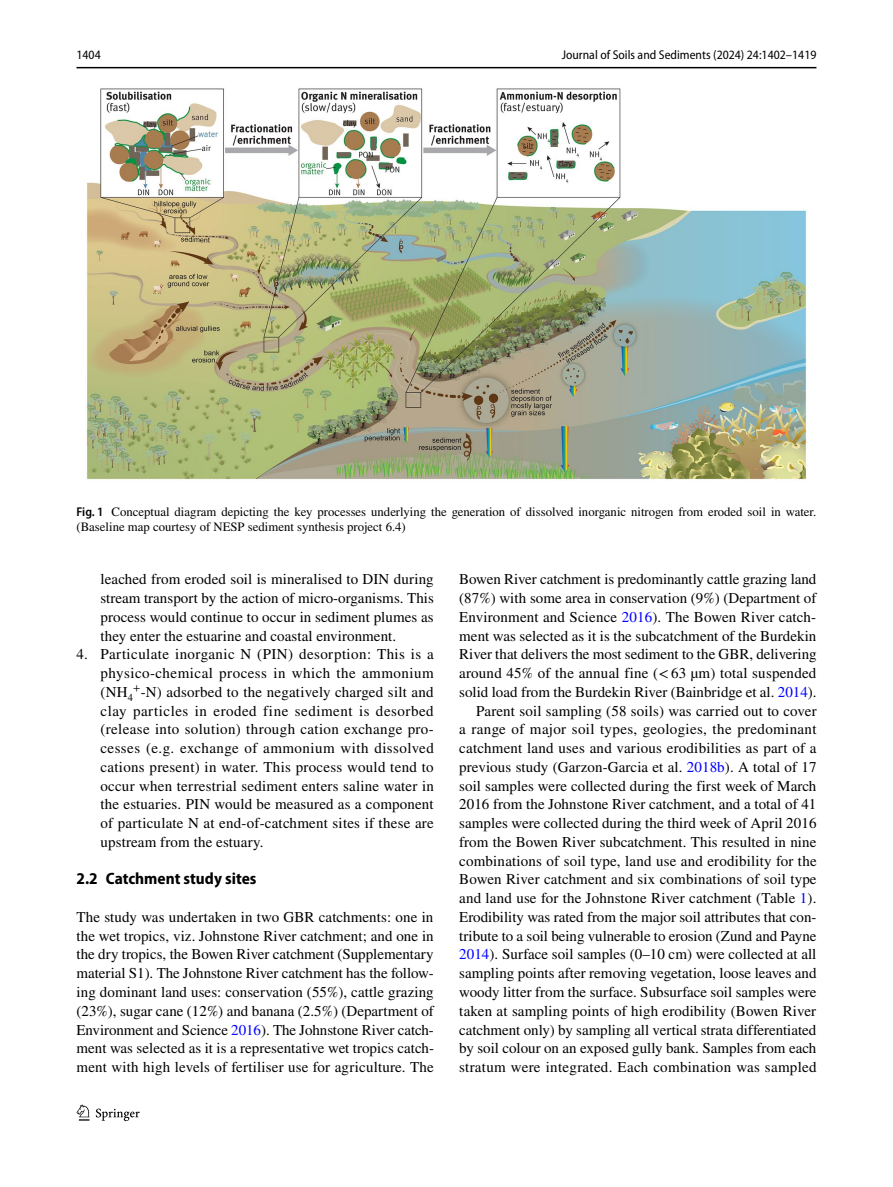
<style>
.page{position:relative;width:893px;height:1187px;background:#fff}
.page>*{position:absolute;margin:0;border:0;box-sizing:border-box;transform-origin:0 0}
.t1{font:700 semi-condensed 16.5px "Myriad Pro";color:#000}
.t2{font:15px/18.8px "STIX";letter-spacing:.005em;color:#000;text-align:justify}
.t3{font:12.75px/15px "STIX";color:#000}
.t4{font:semi-condensed 12.75px "Myriad Pro";color:#000}
.s1{font-family:"Myriad Pro";font-weight:600;font-stretch:semi-condensed}
.s2{color:#00f}
</style>
<div class="page">
<hr style="left:77px;top:67px;width:739px;height:1px;background:#000">
<svg style="left:77px;top:1104px;width:12px;height:16px"></svg>
<svg style="left:96px;top:1108px;width:44px;height:12px"></svg>
<img style="left:86px;top:88px;width:722px;height:392px">
<p class="t4" style="left:77px;top:48px;width:26px">1404</p>
<p class="t4" style="left:562px;top:48px;width:256px">Journal of Soils and Sediments (2024) 24:1402–1419</p>
<p class="t3" style="left:77px;top:505px;width:741px"><span class="s1">Fig. 1</span> Conceptual diagram depicting the key processes underlying the generation of dissolved inorganic nitrogen from eroded soil in water. (Baseline map courtesy of NESP sediment synthesis project 6.4)</p>
<p class="t2" style="left:101px;top:571px;width:335px">leached from eroded soil is mineralised to DIN during stream transport by the action of micro-organisms. This process would continue to occur in sediment plumes as they enter the estuarine and coastal environment.</p>
<p class="t2" style="left:101px;top:646px;width:335px;text-indent:-24px">4. Particulate inorganic N (PIN) desorption: This is a physico-chemical process in which the ammonium (NH<sub>4</sub><sup>+</sup>-N) adsorbed to the negatively charged silt and clay particles in eroded fine sediment is desorbed (release into solution) through cation exchange pro&shy;cesses (e.g. exchange of ammonium with dissolved cations present) in water. This process would tend to occur when terrestrial sediment enters saline water in the estuaries. PIN would be measured as a component of particulate N at end-of-catchment sites if these are upstream from the estuary.</p>
<p class="t1" style="left:77px;top:869px;width:181px">2.2 Catchment study sites</p>
<p class="t2" style="left:77px;top:908px;width:359px">The study was undertaken in two GBR catchments: one in the wet tropics, viz. Johnstone River catchment; and one in the dry tropics, the Bowen River catchment (Supplementary material S1). The Johnstone River catchment has the follow&shy;ing dominant land uses: conservation (55%), cattle grazing (23%), sugar cane (12%) and banana (2.5%) (Department of Environment and Science <span class="s2">2016</span>). The Johnstone River catch&shy;ment was selected as it is a representative wet tropics catch&shy;ment with high levels of fertiliser use for agriculture. The</p>
<p class="t2" style="left:459px;top:571px;width:359px;text-align:right">Bowen River catchment is predominantly cattle grazing land (87%) with some area in conservation (9%) (Department of Environment and Science <span class="s2">2016</span>). The Bowen River catch&shy;ment was selected as it is the subcatchment of the Burdekin River that delivers the most sediment to the GBR, delivering around 45% of the annual fine (&lt;63 µm) total suspended solid load from the Burdekin River (Bainbridge et al. <span class="s2">2014</span>).<br>Parent soil sampling (58 soils) was carried out to cover<br>a range of major soil types, geologies, the predominant catchment land uses and various erodibilities as part of a previous study (Garzon-Garcia et al. <span class="s2">2018b</span>). A total of 17 soil samples were collected during the first week of March 2016 from the Johnstone River catchment, and a total of 41 samples were collected during the third week of April 2016 from the Bowen River subcatchment. This resulted in nine combinations of soil type, land use and erodibility for the Bowen River catchment and six combinations of soil type and land use for the Johnstone River catchment (Table <span class="s2">1</span>).<br>Erodibility was rated from the major soil attributes that con&shy;tribute to a soil being vulnerable to erosion (Zund and Payne <span class="s2">2014</span>). Surface soil samples (0–10 cm) were collected at all sampling points after removing vegetation, loose leaves and woody litter from the surface. Subsurface soil samples were taken at sampling points of high erodibility (Bowen River catchment only) by sampling all vertical strata differentiated by soil colour on an exposed gully bank. Samples from each stratum were integrated. Each combination was sampled</p>
</div>
